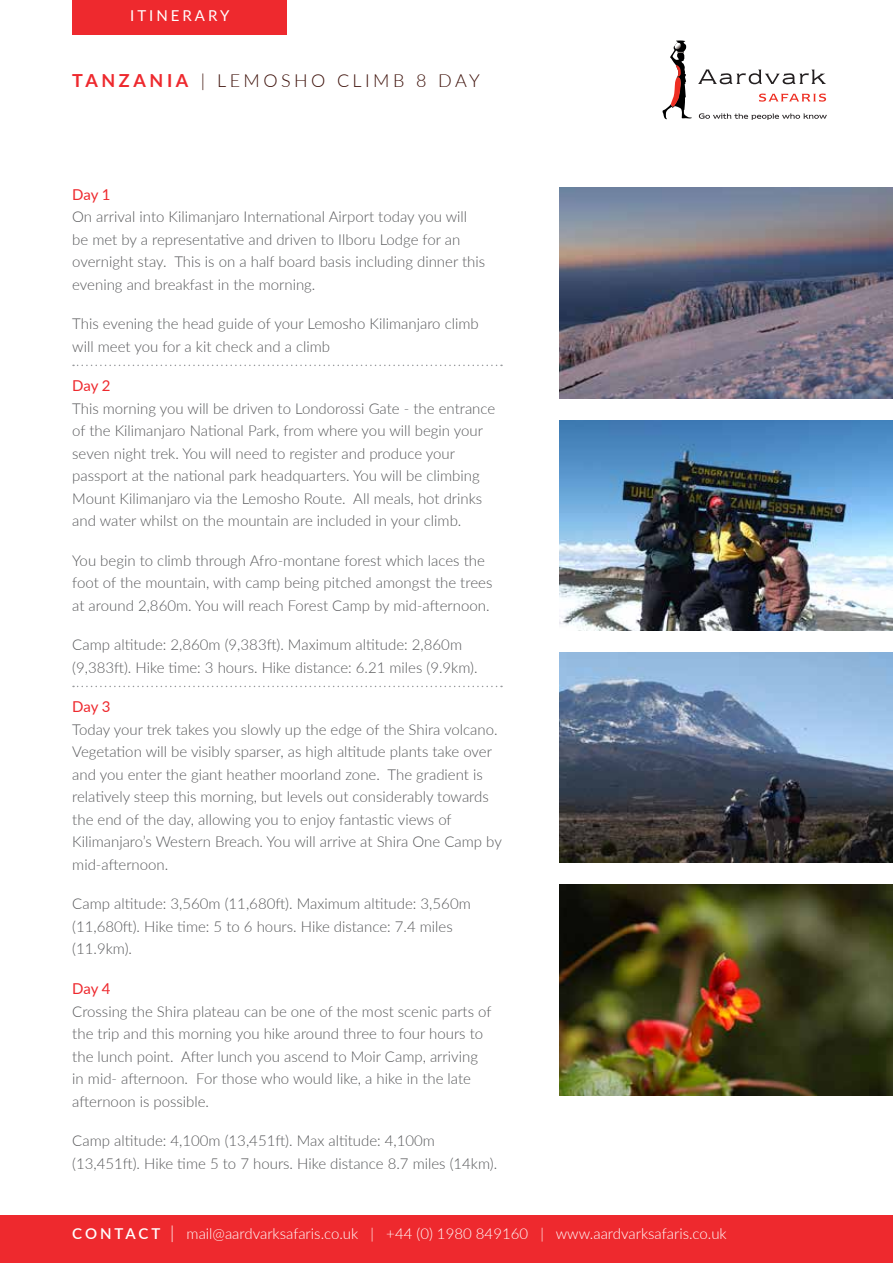
<style>
.page{position:relative;width:893px;height:1263px;background:#fff}
.page>*{position:absolute;margin:0;border:0;box-sizing:border-box;transform-origin:0 0}
.t1{font:300 18px "Lato";letter-spacing:.19em;color:#3e110a}
.t2{font:300 15px/22.5px "Lato";color:#57585a}
.t3{font:300 15px "Lato";color:#fff}
.t4{font:15px "Lato";letter-spacing:-.01em;color:#ee292e}
.t5{font:15px "Lato";letter-spacing:.2em;color:#fff}
.s1{font-weight:700;color:#ee292e}
.s2{font-weight:600}
.s3{font-size:18px}
</style>
<div class="page">
<svg style="left:662px;top:40px;width:30px;height:79px"></svg>
<svg style="left:699px;top:113px;width:128px;height:7px"></svg>
<svg style="left:759px;top:94px;width:67px;height:8px"></svg>
<svg style="left:698px;top:70px;width:128px;height:14px"></svg>
<img style="left:560px;top:188px;width:333px;height:210px">
<img style="left:560px;top:420px;width:333px;height:210px">
<svg style="left:73px;top:365px;width:429px;height:1px"></svg>
<svg style="left:73px;top:686px;width:429px;height:1px"></svg>
<div style="left:72px;top:0;width:215px;height:35px;background:#ee292e"></div>
<img style="left:560px;top:652px;width:333px;height:211px">
<img style="left:560px;top:884px;width:333px;height:211px">
<div style="left:0;top:1215px;width:893px;height:48px;background:#ee292e"></div>
<p class="t5" style="left:130px;top:4px;width:101px">ITINERARY</p>
<p class="t1" style="left:72px;top:68px;width:409px"><span class="s1">TANZANIA</span> | LEMOSHO CLIMB 8 DAY</p>
<p class="t4" style="left:72px;top:184px;width:40px">Day 1</p>
<p class="t2" style="left:72px;top:205px;width:414px">On arrival into Kilimanjaro International Airport today you will be met by a representative and driven to Ilboru Lodge for an overnight stay. This is on a half board basis including dinner this evening and breakfast in the morning.</p>
<p class="t2" style="left:72px;top:312px;width:408px">This evening the head guide of your Lemosho Kilimanjaro climb will meet you for a kit check and a climb</p>
<p class="t4" style="left:72px;top:375px;width:40px">Day 2</p>
<p class="t2" style="left:72px;top:397px;width:424px">This morning you will be driven to Londorossi Gate - the entrance of the Kilimanjaro National Park, from where you will begin your seven night trek. You will need to register and produce your passport at the national park headquarters. You will be climbing Mount Kilimanjaro via the Lemosho Route. All meals, hot drinks and water whilst on the mountain are included in your climb.</p>
<p class="t2" style="left:72px;top:549px;width:422px">You begin to climb through Afro-montane forest which laces the foot of the mountain, with camp being pitched amongst the trees at around 2,860m. You will reach Forest Camp by mid-afternoon.</p>
<p class="t2" style="left:72px;top:633px;width:407px">Camp altitude: 2,860m (9,383ft). Maximum altitude: 2,860m (9,383ft). Hike time: 3 hours. Hike distance: 6.21 miles (9.9km).</p>
<p class="t4" style="left:72px;top:696px;width:40px">Day 3</p>
<p class="t2" style="left:72px;top:718px;width:431px">Today your trek takes you slowly up the edge of the Shira volcano.<br>Vegetation will be visibly sparser, as high altitude plants take over and you enter the giant heather moorland zone. The gradient is relatively steep this morning, but levels out considerably towards the end of the day, allowing you to enjoy fantastic views of Kilimanjaro’s Western Breach. You will arrive at Shira One Camp by mid-afternoon.</p>
<p class="t2" style="left:72px;top:892px;width:400px">Camp altitude: 3,560m (11,680ft). Maximum altitude: 3,560m (11,680ft). Hike time: 5 to 6 hours. Hike distance: 7.4 miles (11.9km).</p>
<p class="t4" style="left:72px;top:978px;width:40px">Day 4</p>
<p class="t2" style="left:72px;top:999px;width:421px">Crossing the Shira plateau can be one of the most scenic parts of the trip and this morning you hike around three to four hours to the lunch point. After lunch you ascend to Moir Camp, arriving in mid- afternoon. For those who would like, a hike in the late afternoon is possible.</p>
<p class="t2" style="left:72px;top:1129px;width:426px">Camp altitude: 4,100m (13,451ft). Max altitude: 4,100m (13,451ft). Hike time 5 to 7 hours. Hike distance 8.7 miles (14km).</p>
<p class="t3" style="left:72px;top:1223px;width:656px"><span class="s2">C O N TA C T</span> <span class="s3">|</span> mail@aardvarksafaris.co.uk | +44 (0) 1980 849160 | www.aardvarksafaris.co.uk</p>
</div>
